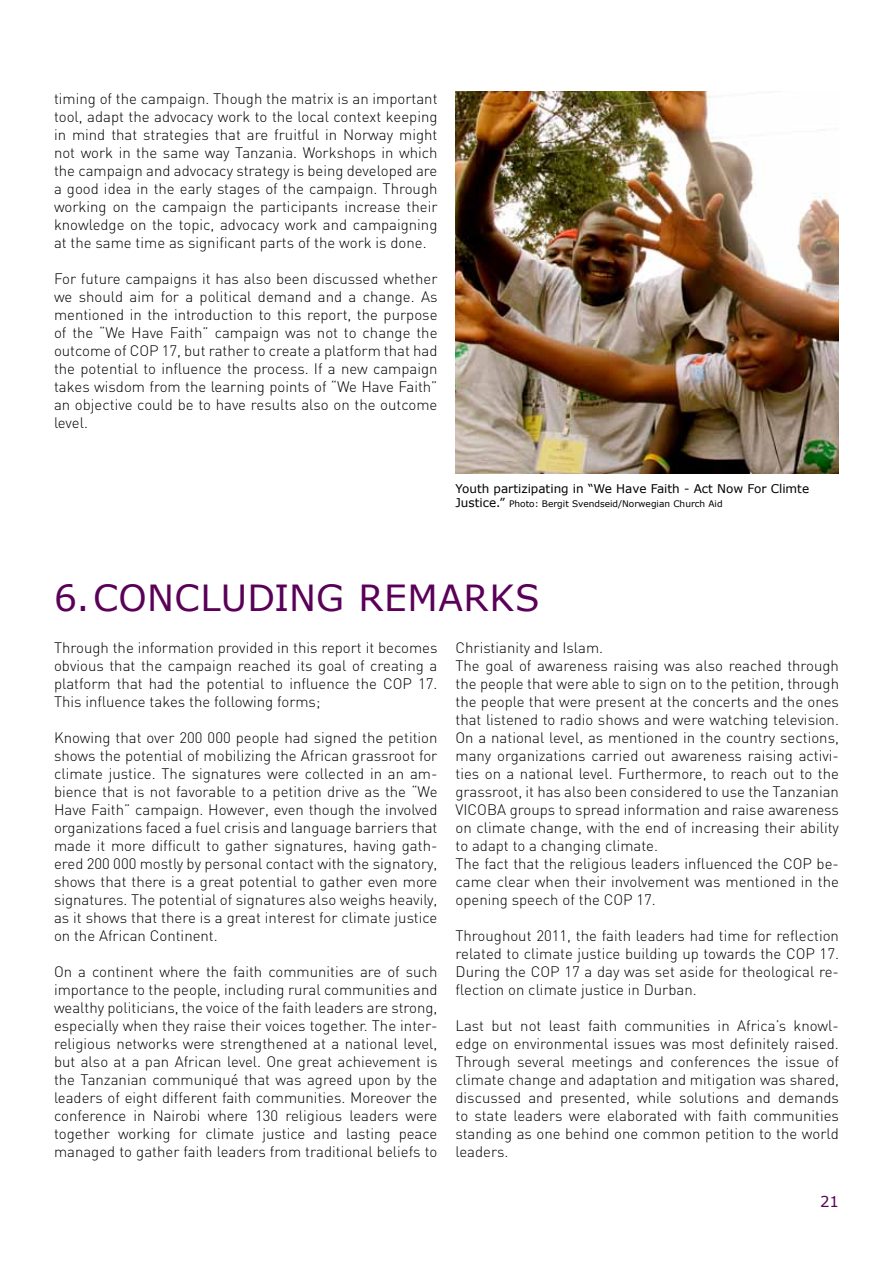
<style>
.page{position:relative;width:893px;height:1263px;background:#fff}
.page>*{position:absolute;margin:0;border:0;box-sizing:border-box;transform-origin:0 0}
.t1{font:36px "Verdana";letter-spacing:.01em;color:#5a0058}
.t2{font:300 15px/18px "DIN";color:#000;text-align:justify}
.t3{font:15px "Verdana";color:#5a0058}
.t4{font:12px "Verdana";color:#000}
.t5{font:9px "Verdana";color:#000}
.s1{font-size:12px}
</style>
<div class="page">
<img style="left:455px;top:91px;width:384px;height:382px">
<p class="t2" style="left:54px;top:89px;width:385px">timing of the campaign. Though the matrix is an important tool, adapt the advocacy work to the local context keeping in mind that strategies that are fruitful in Norway might not work in the same way Tanzania. Workshops in which the campaign and advocacy strategy is being developed are a good idea in the early stages of the campaign. Through working on the campaign the participants increase their knowledge on the topic, advocacy work and campaigning at the same time as significant parts of the work is done.</p>
<p class="t2" style="left:54px;top:269px;width:385px">For future campaigns it has also been discussed whether we should aim for a political demand and a change. As mentioned in the introduction to this report, the purpose of the “We Have Faith” campaign was not to change the outcome of COP 17, but rather to create a platform that had the potential to influence the process. If a new campaign takes wisdom from the learning points of “We Have Faith” an objective could be to have results also on the outcome level.</p>
<p class="t4" style="left:455px;top:480px;width:355px">Youth partizipating in “We Have Faith - Act Now For Climte</p>
<p class="t5" style="left:455px;top:497px;width:269px"><span class="s1">Justice.”</span> Photo: Bergit Svendseid/Norwegian Church Aid</p>
<h1 class="t1" style="left:54px;top:573px;width:171px">6.CONCLUD</h1>
<h1 class="t1" style="left:274px;top:573px;width:267px">ING REMARKS</h1>
<p class="t2" style="left:54px;top:638px;width:385px">Through the information provided in this report it becomes obvious that the campaign reached its goal of creating a platform that had the potential to influence the COP 17.<br>This influence takes the following forms;</p>
<p class="t2" style="left:54px;top:728px;width:385px">Knowing that over 200 000 people had signed the petition shows the potential of mobilizing the African grassroot for climate justice. The signatures were collected in an am&shy;bience that is not favorable to a petition drive as the “We Have Faith” campaign. However, even though the involved organizations faced a fuel crisis and language barriers that made it more difficult to gather signatures, having gath&shy;ered 200 000 mostly by personal contact with the signatory, shows that there is a great potential to gather even more signatures. The potential of signatures also weighs heavily, as it shows that there is a great interest for climate justice on the African Continent.</p>
<p class="t2" style="left:54px;top:962px;width:385px">On a continent where the faith communities are of such importance to the people, including rural communities and wealthy politicians, the voice of the faith leaders are strong, especially when they raise their voices together. The inter&shy;religious networks were strengthened at a national level, but also at a pan African level. One great achievement is the Tanzanian communiqué that was agreed upon by the leaders of eight different faith communities. Moreover the conference in Nairobi where 130 religious leaders were together working for climate justice and lasting peace managed to gather faith leaders from traditional beliefs to</p>
<p class="t2" style="left:455px;top:638px;width:385px;text-align:left">Christianity and Islam.<br>The goal of awareness raising was also reached through the people that were able to sign on to the petition, through the people that were present at the concerts and the ones that listened to radio shows and were watching television.<br>On a national level, as mentioned in the country sections, many organizations carried out awareness raising activi&shy;ties on a national level. Furthermore, to reach out to the grassroot, it has also been considered to use the Tanzanian VICOBA groups to spread information and raise awareness on climate change, with the end of increasing their ability to adapt to a changing climate.<br>The fact that the religious leaders influenced the COP be&shy;came clear when their involvement was mentioned in the opening speech of the COP 17.</p>
<p class="t2" style="left:455px;top:926px;width:385px">Throughout 2011, the faith leaders had time for reflection related to climate justice building up towards the COP 17.<br>During the COP 17 a day was set aside for theological re&shy;flection on climate justice in Durban.</p>
<p class="t2" style="left:455px;top:1016px;width:385px">Last but not least faith communities in Africa’s knowl&shy;edge on environmental issues was most definitely raised.<br>Through several meetings and conferences the issue of climate change and adaptation and mitigation was shared, discussed and presented, while solutions and demands to state leaders were elaborated with faith communities standing as one behind one common petition to the world leaders.</p>
<p class="t3" style="left:820px;top:1191px;width:20px">21</p>
</div>
